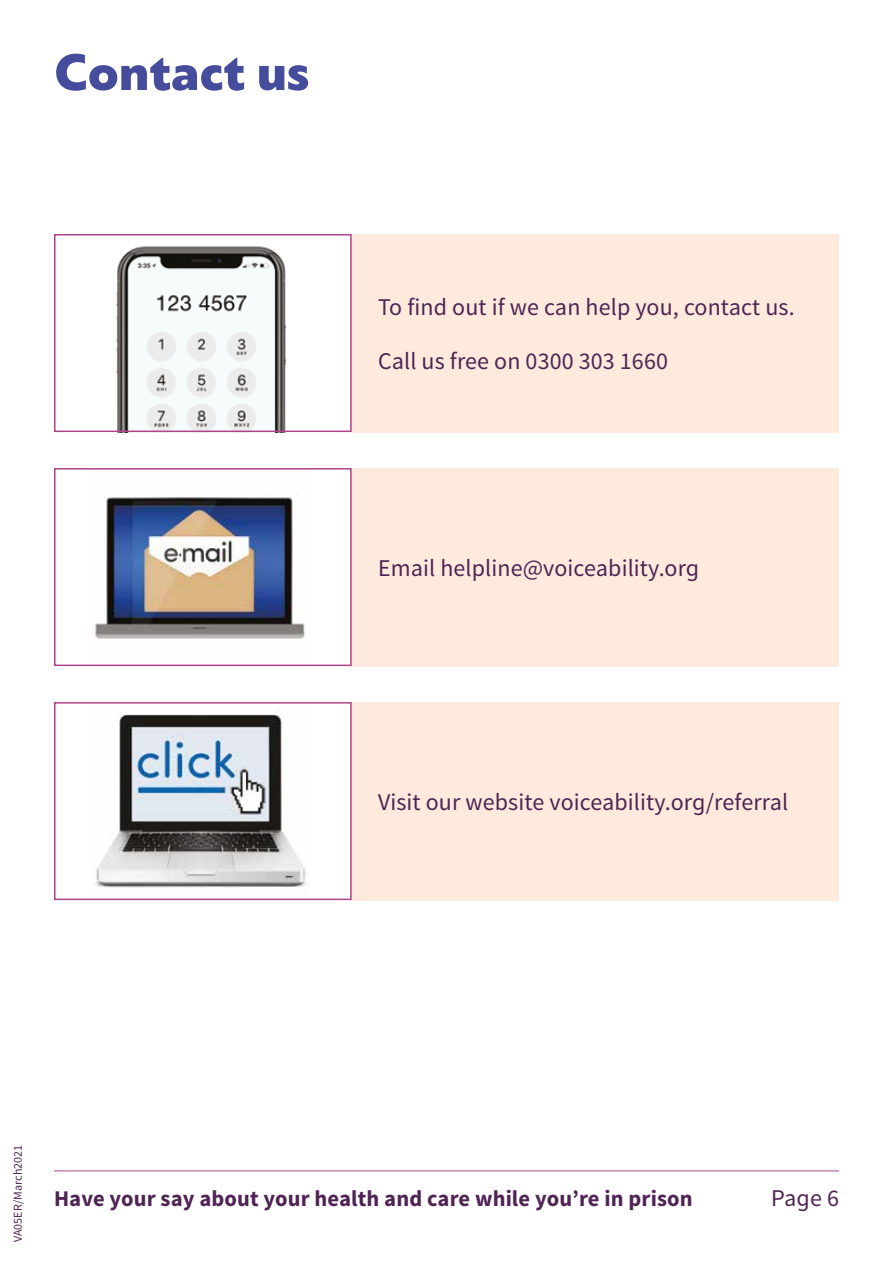
<style>
.page{position:relative;width:893px;height:1263px;background:#fff}
.page>*{position:absolute;margin:0;border:0;box-sizing:border-box;transform-origin:0 0}
.t1{font:900 54px "PF Bague Sans Pro";color:#454c9b}
.t2{font:24px "Source Sans Pro";letter-spacing:.005em;color:#4f2454}
.t3{font:700 22.5px "Source Sans Pro";letter-spacing:.005em;color:#4f2454}
.t4{font:12px "Source Sans Pro";letter-spacing:.005em;color:#4f2454}
</style>
<div class="page">
<hr style="left:54px;top:1170px;width:785px;height:1px;background:#ad4489">
<div style="left:352px;top:234px;width:487px;height:198px;background:#fdeadd"></div>
<div style="left:352px;top:468px;width:487px;height:198px;background:#fdeadd"></div>
<div style="left:352px;top:702px;width:487px;height:198px;background:#fdeadd"></div>
<img style="left:116px;top:246px;width:171px;height:183px">
<div style="left:54px;top:234px;width:298px;height:198px;border:2px solid #ad4489"></div>
<img style="left:93px;top:494px;width:212px;height:145px">
<div style="left:54px;top:468px;width:298px;height:198px;border:2px solid #ad4489"></div>
<img style="left:95px;top:709px;width:212px;height:181px">
<div style="left:54px;top:702px;width:298px;height:198px;border:2px solid #ad4489"></div>
<h1 class="t1" style="left:54px;top:38px;width:257px">Contact us</h1>
<p class="t2" style="left:378px;top:292px;width:418px">To find out if we can help you, contact us.</p>
<p class="t2" style="left:378px;top:346px;width:291px">Call us free on 0300 303 1660</p>
<p class="t2" style="left:378px;top:553px;width:323px">Email helpline@voiceability.org</p>
<p class="t2" style="left:378px;top:787px;width:412px">Visit our website voiceability.org/referral</p>
<p class="t4" style="left:10px;top:1242px;width:99px;rotate:-90deg">VA05ER/March2021</p>
<p class="t3" style="left:54px;top:1184px;width:640px">Have your say about your health and care while you’re in prison</p>
<p class="t2" style="left:771px;top:1183px;width:69px">Page 6</p>
</div>
